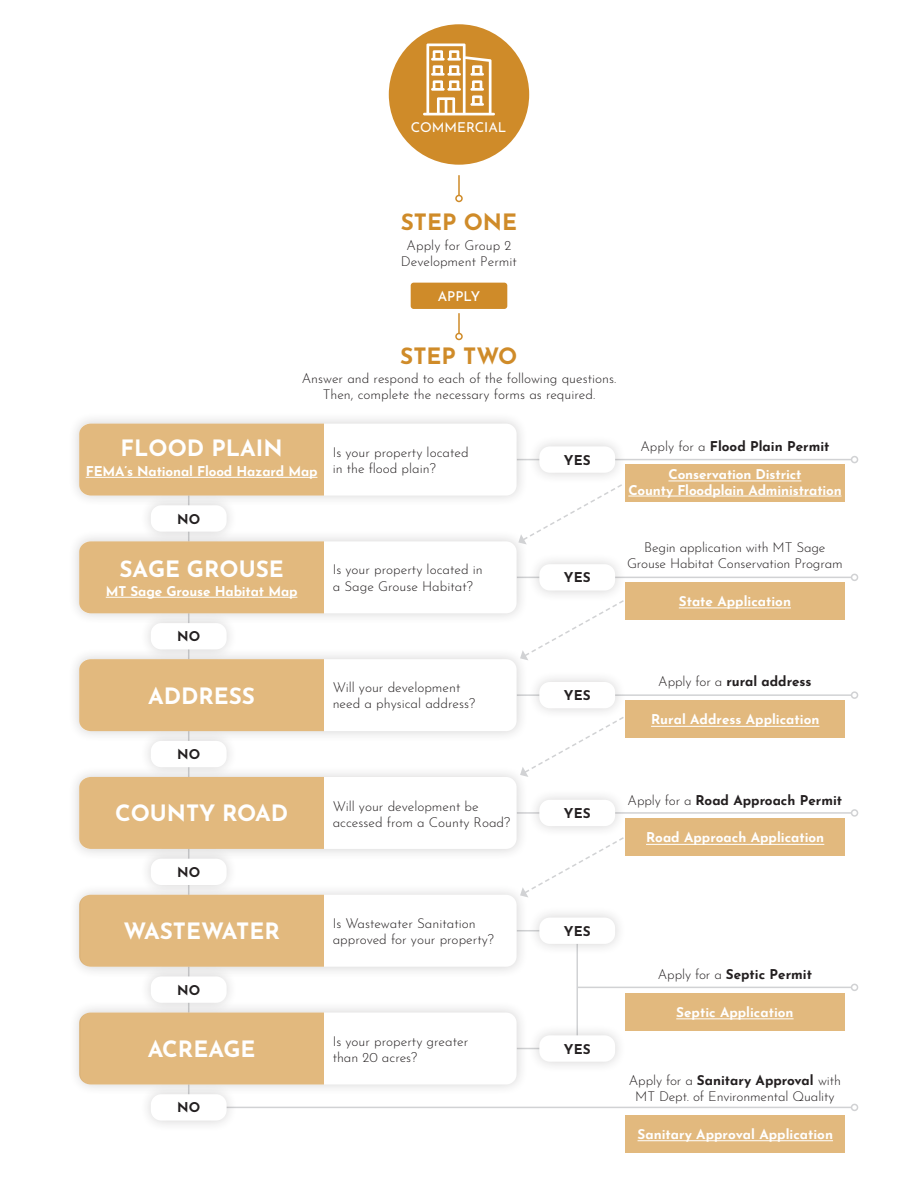
<style>
.page{position:relative;width:918px;height:1188px;background:#fff}
.page>*{position:absolute;margin:0;border:0;box-sizing:border-box;transform-origin:0 0}
.t1{font:700 22.5px "Josefin Sans";color:#fff}
.t2{font:700 22.5px "Josefin Sans";color:#cf8b29}
.t3{font:13.65px "Josefin Sans";color:#fff}
.t4{font:300 13.5px/16.2px "Josefin Sans";color:#231f20}
.t5{font:700 13.5px/16.2px "Josefin Sans";color:#fff;text-align:center}
.t6{font:700 13.5px "Josefin Sans";color:#231f20}
.t7{font:100 13.5px "Josefin Sans";color:#fff}
.s1{font-weight:300}
.s2{font-weight:700}
</style>
<div class="page">
<div style="left:389px;top:24px;width:140px;height:141px;background:#cf8b29;border-radius:50%"></div>
<svg style="left:423px;top:44px;width:72px;height:71px"></svg>
<hr style="left:576px;top:927px;width:2px;height:121px;background:#d1d2d4">
<hr style="left:178px;top:1107px;width:674px;height:1px;background:#d1d2d4">
<div style="left:851px;top:1104px;width:7px;height:7px;border:2px solid #d1d2d4;border-radius:50%"></div>
<div style="left:625px;top:465px;width:220px;height:37px;background:#e2b97e"></div>
<hr style="left:517px;top:459px;width:335px;height:1px;background:#d1d2d4">
<div style="left:851px;top:456px;width:7px;height:7px;border:2px solid #d1d2d4;border-radius:50%"></div>
<div style="left:528px;top:435px;width:99px;height:50px;background:#231f20;opacity:.2"></div>
<div style="left:539px;top:446px;width:76px;height:27px;background:#fff;border-radius:10px"></div>
<hr style="left:628px;top:496px;width:213px;height:1px;background:#fff">
<hr style="left:517px;top:577px;width:335px;height:1px;background:#d1d2d4">
<div style="left:851px;top:574px;width:7px;height:7px;border:2px solid #d1d2d4;border-radius:50%"></div>
<div style="left:528px;top:553px;width:99px;height:49px;background:#231f20;opacity:.2"></div>
<div style="left:539px;top:564px;width:76px;height:27px;background:#fff;border-radius:10px"></div>
<hr style="left:517px;top:694px;width:335px;height:2px;background:#d1d2d4">
<div style="left:851px;top:691px;width:7px;height:8px;border:2px solid #d1d2d4;border-radius:50%"></div>
<div style="left:528px;top:671px;width:99px;height:49px;background:#f8f8f8"></div>
<div style="left:539px;top:682px;width:76px;height:26px;background:#fff;border-radius:10px"></div>
<hr style="left:517px;top:812px;width:335px;height:2px;background:#d1d2d4">
<div style="left:851px;top:809px;width:7px;height:8px;border:2px solid #d1d2d4;border-radius:50%"></div>
<div style="left:528px;top:788px;width:99px;height:50px;background:#231f20;opacity:.2"></div>
<div style="left:539px;top:800px;width:76px;height:26px;background:#fff;border-radius:10px"></div>
<div style="left:528px;top:906px;width:99px;height:50px;background:#231f20;opacity:.2"></div>
<div style="left:539px;top:918px;width:76px;height:26px;background:#fff;border-radius:10px"></div>
<div style="left:528px;top:1024px;width:99px;height:50px;background:#231f20;opacity:.2"></div>
<div style="left:539px;top:1035px;width:76px;height:27px;background:#fff;border-radius:10px"></div>
<div style="left:411px;top:283px;width:96px;height:26px;background:#cf8b29;border-radius:3px"></div>
<div style="left:68px;top:412px;width:460px;height:95px;background:#231f20;opacity:.2"></div>
<div style="left:79px;top:424px;width:438px;height:72px;background:#fff;border-radius:10px"></div>
<div style="left:79px;top:424px;width:245px;height:72px;background:#e2b97e"></div>
<div style="left:68px;top:530px;width:460px;height:95px;background:#231f20;opacity:.2"></div>
<div style="left:79px;top:541px;width:438px;height:72px;background:#fff;border-radius:10px"></div>
<div style="left:79px;top:541px;width:245px;height:72px;background:#e2b97e"></div>
<div style="left:68px;top:648px;width:460px;height:95px;background:#231f20;opacity:.2"></div>
<div style="left:79px;top:659px;width:438px;height:72px;background:#fff;border-radius:10px"></div>
<div style="left:79px;top:659px;width:245px;height:72px;background:#e2b97e"></div>
<div style="left:68px;top:765px;width:460px;height:96px;background:#231f20;opacity:.2"></div>
<div style="left:79px;top:777px;width:438px;height:72px;background:#fff;border-radius:10px"></div>
<div style="left:79px;top:777px;width:245px;height:72px;background:#e2b97e"></div>
<div style="left:69px;top:883px;width:459px;height:95px;background:#f8f7f8"></div>
<div style="left:80px;top:895px;width:437px;height:72px;background:#fff;border-radius:10px"></div>
<div style="left:79px;top:895px;width:245px;height:72px;background:#e2b97e"></div>
<div style="left:69px;top:1001px;width:459px;height:95px;background:#231f20;opacity:.2"></div>
<div style="left:80px;top:1013px;width:437px;height:71px;background:#fff;border-radius:10px"></div>
<div style="left:79px;top:1013px;width:245px;height:71px;background:#e2b97e"></div>
<div style="left:139px;top:494px;width:99px;height:50px;background:#231f20;opacity:.2"></div>
<div style="left:151px;top:505px;width:76px;height:27px;background:#fff;border-radius:10px"></div>
<div style="left:139px;top:612px;width:99px;height:49px;background:#231f20;opacity:.2"></div>
<div style="left:151px;top:623px;width:76px;height:26px;background:#fff;border-radius:10px"></div>
<div style="left:139px;top:729px;width:99px;height:50px;background:#231f20;opacity:.2"></div>
<div style="left:151px;top:741px;width:76px;height:26px;background:#fff;border-radius:10px"></div>
<div style="left:139px;top:847px;width:99px;height:50px;background:#231f20;opacity:.2"></div>
<div style="left:151px;top:859px;width:76px;height:26px;background:#fff;border-radius:10px"></div>
<div style="left:139px;top:965px;width:99px;height:50px;background:#231f20;opacity:.2"></div>
<div style="left:151px;top:976px;width:76px;height:27px;background:#fff;border-radius:10px"></div>
<div style="left:139px;top:1083px;width:99px;height:49px;background:#f5f5f5"></div>
<div style="left:151px;top:1094px;width:76px;height:27px;background:#fff;border-radius:10px"></div>
<div style="left:625px;top:582px;width:220px;height:37px;background:#e2b97e"></div>
<svg style="left:518px;top:483px;width:106px;height:61px"></svg>
<svg style="left:520px;top:836px;width:105px;height:61px"></svg>
<svg style="left:520px;top:715px;width:104px;height:62px"></svg>
<svg style="left:520px;top:599px;width:105px;height:61px"></svg>
<div style="left:625px;top:700px;width:220px;height:38px;background:#e2b97e"></div>
<div style="left:625px;top:818px;width:220px;height:38px;background:#e2b97e"></div>
<div style="left:625px;top:993px;width:220px;height:37px;background:#e2b97e"></div>
<div style="left:625px;top:1115px;width:220px;height:37px;background:#e2b97e"></div>
<hr style="left:577px;top:987px;width:275px;height:1px;background:#d1d2d4">
<div style="left:851px;top:984px;width:7px;height:7px;border:2px solid #d1d2d4;border-radius:50%"></div>
<hr style="left:86px;top:477px;width:231px;height:1px;background:#fff">
<hr style="left:106px;top:597px;width:191px;height:1px;background:#fff">
<hr style="left:458px;top:313px;width:2px;height:20px;background:#cf8b29">
<div style="left:455px;top:333px;width:8px;height:7px;border:2px solid #cf8b29;border-radius:50%"></div>
<hr style="left:458px;top:175px;width:2px;height:20px;background:#cf8b29">
<div style="left:455px;top:195px;width:8px;height:7px;border:2px solid #cf8b29;border-radius:50%"></div>
<hr style="left:668px;top:481px;width:133px;height:1px;background:#fff">
<hr style="left:679px;top:608px;width:112px;height:1px;background:#fff">
<hr style="left:651px;top:726px;width:168px;height:1px;background:#fff">
<hr style="left:646px;top:844px;width:178px;height:1px;background:#fff">
<hr style="left:676px;top:1019px;width:118px;height:1px;background:#fff">
<hr style="left:638px;top:1140px;width:195px;height:1px;background:#fff">
<p class="t3" style="left:411px;top:116px;width:97px">COMMERCIAL</p>
<p class="t2" style="left:401px;top:202px;width:118px">STEP ONE</p>
<p class="t4" style="left:401px;top:236px;width:118px;text-align:center">Apply for Group 2<br>Development Permit</p>
<p class="t7" style="left:438px;top:286px;width:44px">APPLY</p>
<p class="t2" style="left:400px;top:336px;width:118px">STEP TWO</p>
<p class="t4" style="left:302px;top:369px;width:316px;text-align:center">Answer and respond to each of the following questions.<br>Then, complete the necessary forms as required.</p>
<p class="t1" style="left:121px;top:428px;width:164px">FLOOD PLAIN</p>
<p class="t5" style="left:86px;top:462px;width:233px">FEMA’s National Flood Hazard Map</p>
<p class="t6" style="left:177px;top:507px;width:25px">NO</p>
<p class="t1" style="left:119px;top:549px;width:166px">SAGE GROUSE</p>
<p class="t5" style="left:106px;top:581px;width:193px">MT Sage Grouse Habitat Map</p>
<p class="t6" style="left:177px;top:625px;width:25px">NO</p>
<p class="t4" style="left:333px;top:442px;width:137px">Is your property located in the flood plain?</p>
<p class="t4" style="left:333px;top:560px;width:152px">Is your property located in a Sage Grouse Habitat?</p>
<p class="t1" style="left:148px;top:676px;width:109px">ADDRESS</p>
<p class="t4" style="left:333px;top:678px;width:144px">Will your development need a physical address?</p>
<p class="t6" style="left:177px;top:742px;width:25px">NO</p>
<p class="t1" style="left:115px;top:793px;width:175px">COUNTY ROAD</p>
<p class="t4" style="left:333px;top:796px;width:179px">Will your development be accessed from a County Road?</p>
<p class="t6" style="left:177px;top:860px;width:25px">NO</p>
<p class="t6" style="left:564px;top:448px;width:28px">YES</p>
<p class="t6" style="left:564px;top:566px;width:28px">YES</p>
<p class="t6" style="left:564px;top:683px;width:28px">YES</p>
<p class="t6" style="left:564px;top:801px;width:28px">YES</p>
<p class="t6" style="left:640px;top:434px;width:191px"><span class="s1">Apply for a</span> Flood Plain Permit</p>
<p class="t5" style="left:628px;top:464px;width:215px">Conservation District<br>County Floodplain Administration</p>
<p class="t4" style="left:627px;top:538px;width:217px;text-align:center">Begin application with MT Sage<br>Grouse Habitat Conservation Program</p>
<p class="t5" style="left:679px;top:591px;width:114px">State Application</p>
<p class="t6" style="left:658px;top:670px;width:155px"><span class="s1">Apply for a</span> rural address</p>
<p class="t5" style="left:651px;top:709px;width:170px">Rural Address Application</p>
<p class="t6" style="left:628px;top:788px;width:216px"><span class="s1">Apply for a</span> Road Approach Permit</p>
<p class="t5" style="left:646px;top:827px;width:180px">Road Approach Application</p>
<p class="t1" style="left:123px;top:911px;width:158px">WASTEWATER</p>
<p class="t4" style="left:333px;top:914px;width:163px">Is Wastewater Sanitation approved for your property?</p>
<p class="t6" style="left:177px;top:978px;width:25px">NO</p>
<p class="t1" style="left:148px;top:1029px;width:109px">ACREAGE</p>
<p class="t4" style="left:333px;top:1032px;width:137px">Is your property greater than 20 acres?</p>
<p class="t6" style="left:177px;top:1096px;width:25px">NO</p>
<p class="t6" style="left:564px;top:919px;width:28px">YES</p>
<p class="t6" style="left:564px;top:1037px;width:28px">YES</p>
<p class="t6" style="left:658px;top:963px;width:156px"><span class="s1">Apply for a</span> Septic Permit</p>
<p class="t5" style="left:676px;top:1002px;width:119px">Septic Application</p>
<p class="t4" style="left:629px;top:1071px;width:214px;text-align:center">Apply for a <span class="s2">Sanitary Approval</span> with<br>MT Dept. of Environmental Quality</p>
<p class="t5" style="left:638px;top:1124px;width:197px">Sanitary Approval Application</p>
</div>
